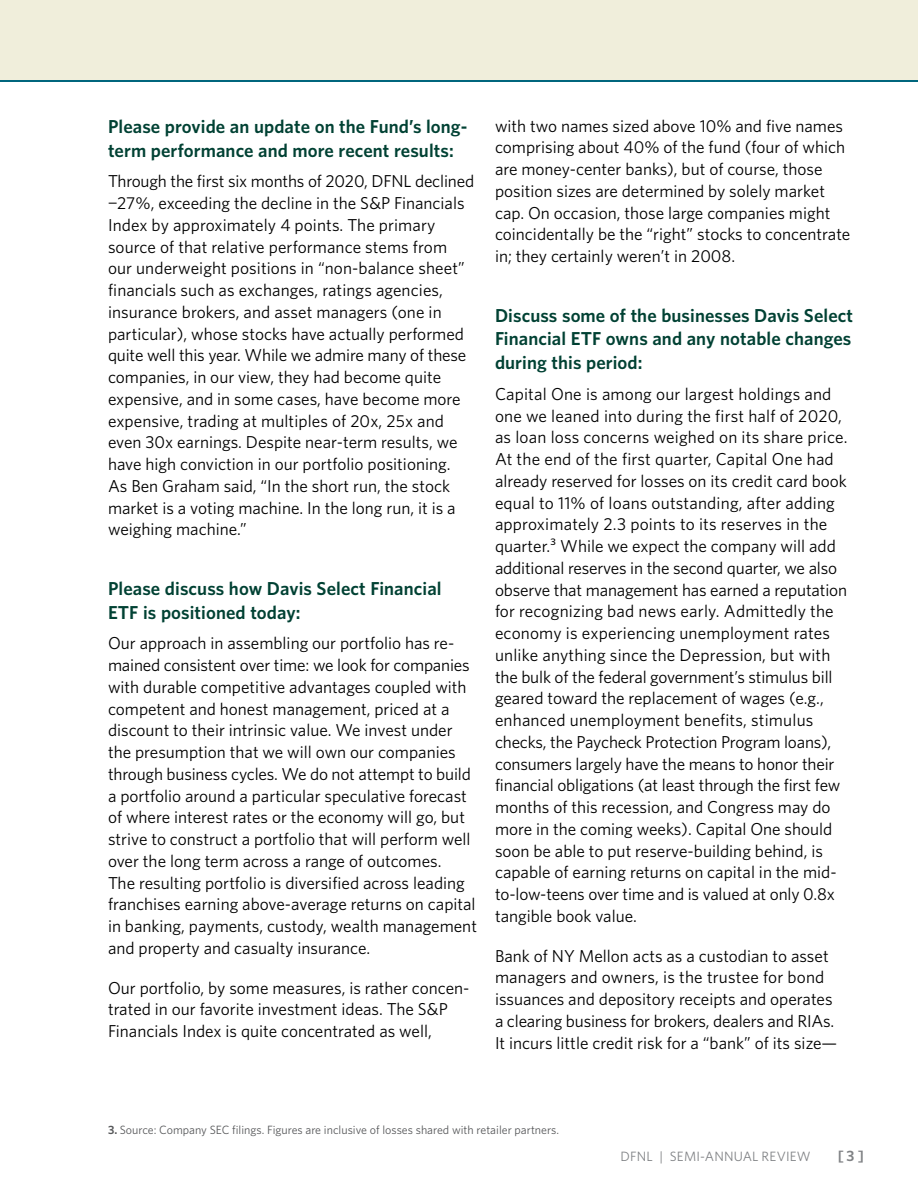
<style>
.page{position:relative;width:918px;height:1188px;background:#fff}
.page>*{position:absolute;margin:0;border:0;box-sizing:border-box;transform-origin:0 0}
.t1{font:600 18.75px/23.7px "Whitney";letter-spacing:.005em;color:#004133}
.Body{font:17.25px/21.8px "Whitney";color:#000}
.t2{font:600 15px "Whitney";color:#808285}
.t3{font:13.5px "Whitney";letter-spacing:.01em;color:#808285}
.Footnote_first{font:12px "Whitney";color:#58595b}
.s1{font-weight:600}
</style>
<div class="page">
<div style="left:0;top:0;width:918px;height:80px;background:#f0eedb"></div>
<hr style="left:0;top:80px;width:918px;height:2px;background:#00667d">
<p class="t1" style="left:108px;top:114px;width:361px">Please provide an update on the Fund’s long&shy;term performance and more recent results:</p>
<p class="Body" style="left:108px;top:170px;width:368px">Through the first six months of 2020, DFNL declined −27%, exceeding the decline in the S&amp;P Financials Index by approximately 4 points. The primary source of that relative performance stems from our underweight positions in “non-balance sheet” financials such as exchanges, ratings agencies, insurance brokers, and asset managers (one in particular), whose stocks have actually performed quite well this year. While we admire many of these companies, in our view, they had become quite expensive, and in some cases, have become more expensive, trading at multiples of 20x, 25x and even 30x earnings. Despite near-term results, we have high conviction in our portfolio positioning.<br>As Ben Graham said, “In the short run, the stock market is a voting machine. In the long run, it is a weighing machine.”</p>
<p class="t1" style="left:108px;top:576px;width:335px">Please discuss how Davis Select Financial<br>ETF is positioned today:</p>
<p class="Body" style="left:108px;top:632px;width:371px">Our approach in assembling our portfolio has re&shy;mained consistent over time: we look for companies with durable competitive advantages coupled with competent and honest management, priced at a discount to their intrinsic value. We invest under the presumption that we will own our companies through business cycles. We do not attempt to build a portfolio around a particular speculative forecast of where interest rates or the economy will go, but strive to construct a portfolio that will perform well over the long term across a range of outcomes.<br>The resulting portfolio is diversified across leading franchises earning above-average returns on capital in banking, payments, custody, wealth management and property and casualty insurance.</p>
<p class="Body" style="left:108px;top:976px;width:361px">Our portfolio, by some measures, is rather concen&shy;trated in our favorite investment ideas. The S&amp;P<br>Financials Index is quite concentrated as well,</p>
<p class="Body" style="left:495px;top:114px;width:357px">with two names sized above 10% and five names comprising about 40% of the fund (four of which are money-center banks), but of course, those position sizes are determined by solely market cap. On occasion, those large companies might coincidentally be the “right” stocks to concentrate in; they certainly weren’t in 2008.</p>
<p class="t1" style="left:495px;top:303px;width:360px;text-align:justify">Discuss some of the businesses Davis Select Financial ETF owns and any notable changes during this period:</p>
<p class="Body" style="left:495px;top:383px;width:354px">Capital One is among our largest holdings and one we leaned into during the first half of 2020, as loan loss concerns weighed on its share price.<br>At the end of the first quarter, Capital One had already reserved for losses on its credit card book equal to 11% of loans outstanding, after adding approximately 2.3 points to its reserves in the quarter.3 While we expect the company will add additional reserves in the second quarter, we also observe that management has earned a reputation for recognizing bad news early. Admittedly the economy is experiencing unemployment rates unlike anything since the Depression, but with the bulk of the federal government’s stimulus bill geared toward the replacement of wages (e.g., enhanced unemployment benefits, stimulus checks, the Paycheck Protection Program loans), consumers largely have the means to honor their financial obligations (at least through the first few months of this recession, and Congress may do more in the coming weeks). Capital One should soon be able to put reserve-building behind, is capable of earning returns on capital in the mid&shy;to-low-teens over time and is valued at only 0.8x tangible book value.</p>
<p class="Body" style="left:495px;top:944px;width:344px">Bank of NY Mellon acts as a custodian to asset managers and owners, is the trustee for bond issuances and depository receipts and operates a clearing business for brokers, dealers and RIAs.<br>It incurs little credit risk for a “bank” of its size—</p>
<p class="Footnote_first" style="left:108px;top:1122px;width:453px"><span class="s1">3.</span> Source: Company SEC filings. Figures are inclusive of losses shared with retailer partners.</p>
<p class="t3" style="left:621px;top:1147px;width:192px">DFNL | SEMI-ANNUAL REVIEW</p>
<p class="t2" style="left:838px;top:1146px;width:28px">[ 3 ]</p>
</div>
